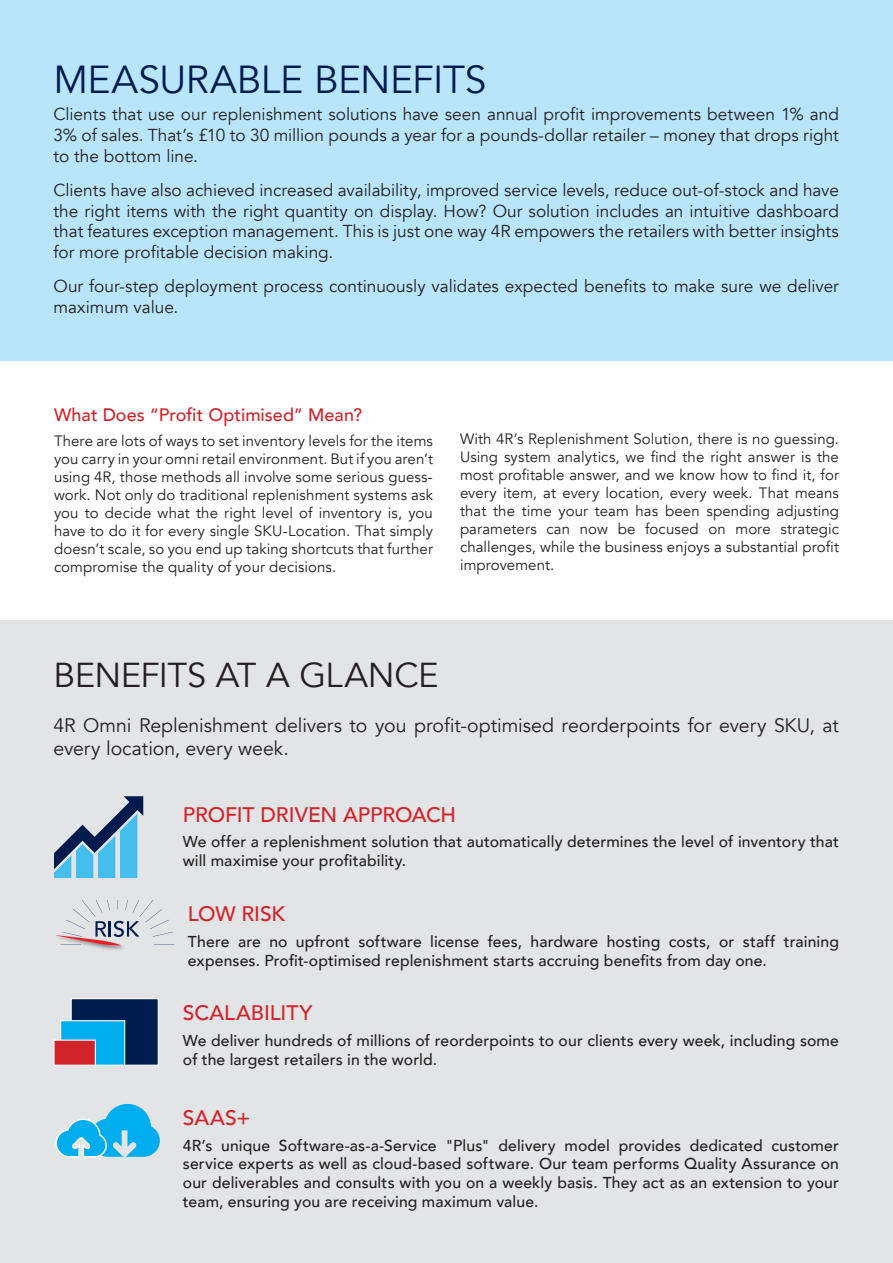
<style>
.page{position:relative;width:893px;height:1263px;background:#fff}
.page>*{position:absolute;margin:0;border:0;box-sizing:border-box;transform-origin:0 0}
.HEADING_1{font:39px "Avenir";letter-spacing:-.015em;color:#001c4e}
.HEADING_1-2{font:34.5px "Avenir";letter-spacing:-.015em;color:#231f20}
.Numbered_List{font:500 21px "Avenir";letter-spacing:-.005em;color:#d1232a}
.BODY_TEXT{font:19.5px/23.4px "Avenir";letter-spacing:-.005em;color:#231f20}
.SUBHEAD{font:500 18px "Avenir";color:#d1232a}
.BODY_TEXT-2{font:17.25px/20.7px "Avenir";color:#231f20;text-align:justify}
.Block_Sub_Text{font:500 15.75px/18.9px "Avenir";letter-spacing:.01em;color:#231f20}
.BODY_TEXT-3{font:15px/18px "Avenir";letter-spacing:.005em;color:#231f20;text-align:justify}
</style>
<div class="page">
<div style="left:0;top:620px;width:893px;height:643px;background:#e3e4e6"></div>
<div style="left:0;top:0;width:893px;height:360px;background:#b9e5fa"></div>
<svg style="left:55px;top:1104px;width:105px;height:54px"></svg>
<svg style="left:54px;top:796px;width:89px;height:82px"></svg>
<img style="left:87px;top:945px;width:36px;height:5px">
<svg style="left:56px;top:900px;width:118px;height:45px"></svg>
<div style="left:71px;top:998px;width:88px;height:68px;background:#001c4e;border:1px solid #fff"></div>
<div style="left:60px;top:1020px;width:65px;height:46px;background:#00aeef;border:1px solid #fff"></div>
<div style="left:53px;top:1039px;width:43px;height:27px;background:#d1232a;border:1px solid #fff"></div>
<p class="HEADING_1" style="left:53px;top:56px;width:435px">MEASURABLE BENEFITS</p>
<p class="BODY_TEXT-2" style="left:53px;top:104px;width:787px">Clients that use our replenishment solutions have seen annual profit improvements between 1% and 3% of sales. That’s £10 to 30 million pounds a year for a pounds-dollar retailer – money that drops right to the bottom line.</p>
<p class="BODY_TEXT-2" style="left:53px;top:180px;width:787px">Clients have also achieved increased availability, improved service levels, reduce out-of-stock and have the right items with the right quantity on display. How? Our solution includes an intuitive dashboard that features exception management. This is just one way 4R empowers the retailers with better insights for more profitable decision making.</p>
<p class="BODY_TEXT-2" style="left:53px;top:276px;width:787px">Our four-step deployment process continuously validates expected benefits to make sure we deliver maximum value.</p>
<p class="SUBHEAD" style="left:54px;top:399px;width:310px">What Does “Profit Optimised” Mean?</p>
<p class="BODY_TEXT-3" style="left:54px;top:432px;width:380px">There are lots of ways to set inventory levels for the items you carry in your omni retail environment. But if you aren’t using 4R, those methods all involve some serious guess&shy;work. Not only do traditional replenishment systems ask you to decide what the right level of inventory is, you have to do it for every single SKU-Location. That simply doesn’t scale, so you end up taking shortcuts that further compromise the quality of your decisions.</p>
<p class="BODY_TEXT-3" style="left:460px;top:430px;width:380px">With 4R’s Replenishment Solution, there is no guessing.<br>Using system analytics, we find the right answer is the most profitable answer, and we know how to find it, for every item, at every location, every week. That means that the time your team has been spending adjusting parameters can now be focused on more strategic challenges, while the business enjoys a substantial profit improvement.</p>
<p class="HEADING_1-2" style="left:53px;top:654px;width:387px">BENEFITS AT A GLANCE</p>
<p class="BODY_TEXT" style="left:53px;top:713px;width:787px">4R Omni Replenishment delivers to you profit-optimised reorderpoints for every SKU, at every location, every week.</p>
<p class="Numbered_List" style="left:183px;top:796px;width:275px">PROFIT DRIVEN APPROACH</p>
<p class="Block_Sub_Text" style="left:183px;top:832px;width:658px">We offer a replenishment solution that automatically determines the level of inventory that will maximise your profitability.</p>
<p class="Numbered_List" style="left:188px;top:895px;width:99px">LOW RISK</p>
<p class="Block_Sub_Text" style="left:188px;top:931px;width:652px">There are no upfront software license fees, hardware hosting costs, or staff training expenses. Profit-optimised replenishment starts accruing benefits from day one.</p>
<p class="Numbered_List" style="left:183px;top:995px;width:131px">SCALABILITY</p>
<p class="Block_Sub_Text" style="left:183px;top:1030px;width:657px">We deliver hundreds of millions of reorderpoints to our clients every week, including some of the largest retailers in the world.</p>
<p class="Numbered_List" style="left:183px;top:1099px;width:69px">SAAS+</p>
<p class="Block_Sub_Text" style="left:183px;top:1135px;width:658px;text-align:justify">4R’s unique Software-as-a-Service "Plus" delivery model provides dedicated customer service experts as well as cloud-based software. Our team performs Quality Assurance on our deliverables and consults with you on a weekly basis. They act as an extension to your team, ensuring you are receiving maximum value.</p>
</div>
